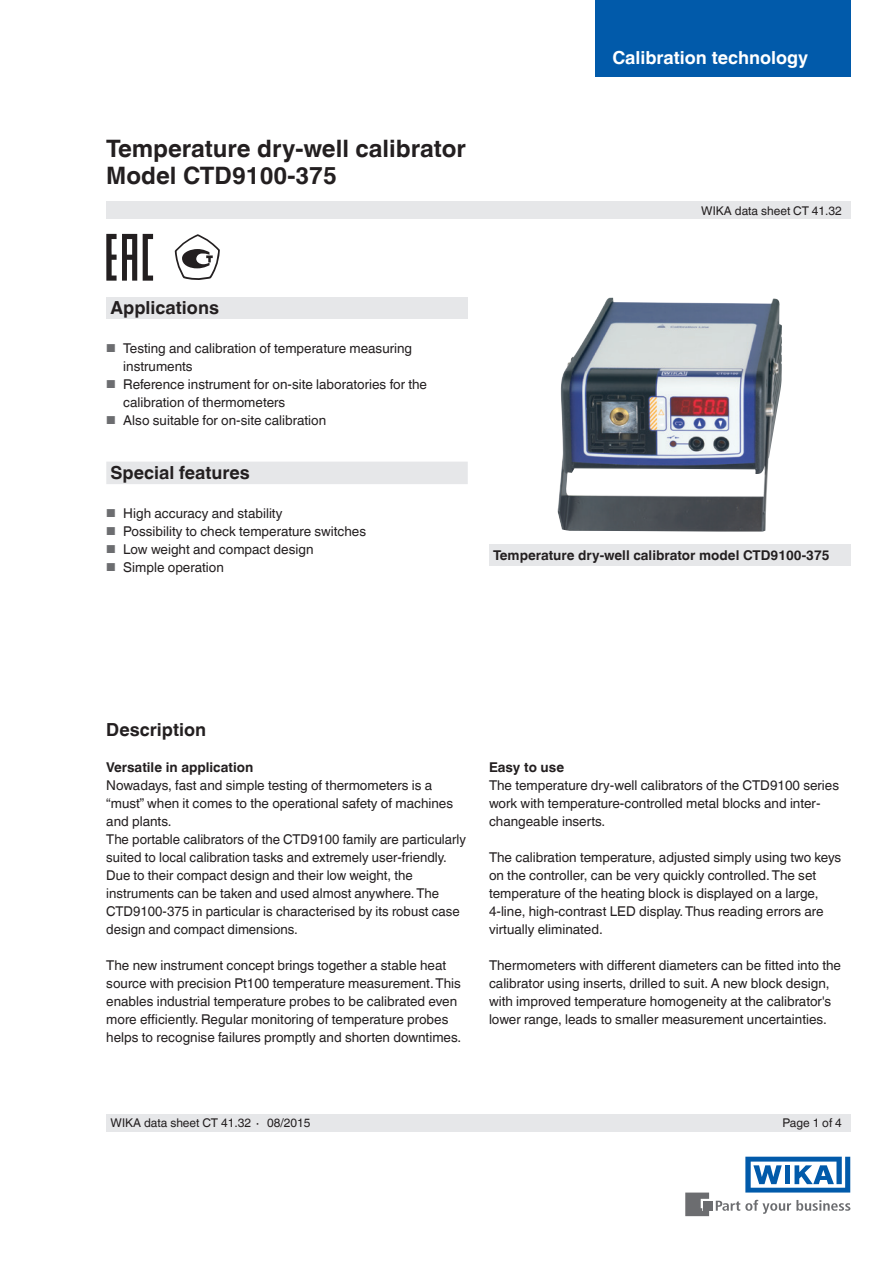
<style>
.page{position:relative;width:893px;height:1263px;background:#fff}
.page>*{position:absolute;margin:0;border:0;box-sizing:border-box;transform-origin:0 0}
.t1{font:700 24px/27px "Helvetica World";color:#231f20}
.t2{font:700 18px "Helvetica World";color:#231f20}
.t3{font:700 18px "Helvetica World";color:#fff}
.t4{font:13.5px/18px "Helvetica World";color:#231f20}
.t5{font:700 13.5px "Helvetica World";color:#231f20}
.t6{font:12px "Helvetica World";color:#231f20}
.s1{font-size:11.55px;color:#6c6d70}
</style>
<div class="page">
<div style="left:106px;top:298px;width:362px;height:21px;background:#e6e7e9"></div>
<svg style="left:716px;top:1200px;width:134px;height:14px"></svg>
<div style="left:703px;top:1201px;width:9px;height:9px;background:#6c6d70"></div>
<svg style="left:685px;top:1192px;width:24px;height:24px"></svg>
<svg style="left:745px;top:1157px;width:105px;height:35px"></svg>
<div style="left:106px;top:202px;width:744px;height:17px;background:#e6e7e9"></div>
<div style="left:106px;top:1114px;width:744px;height:17px;background:#e6e7e9"></div>
<img style="left:558px;top:297px;width:224px;height:234px">
<svg style="left:175px;top:234px;width:45px;height:46px"></svg>
<svg style="left:143px;top:234px;width:10px;height:47px"></svg>
<svg style="left:106px;top:234px;width:31px;height:47px"></svg>
<div style="left:595px;top:0;width:255px;height:77px;background:#015aaa"></div>
<div style="left:489px;top:544px;width:361px;height:22px;background:#e6e7e9"></div>
<div style="left:106px;top:462px;width:362px;height:22px;background:#e6e7e9"></div>
<h1 class="t1" style="left:106px;top:135px;width:361px">Temperature dry-well calibrator<br>Model CTD9100-375</h1>
<h2 class="t3" style="left:612px;top:47px;width:197px">Calibration technology</h2>
<p class="t6" style="left:701px;top:204px;width:142px">WIKA data sheet CT 41.32</p>
<h2 class="t2" style="left:111px;top:297px;width:110px">Applications</h2>
<p class="t4" style="left:123px;top:339px;width:290px;text-indent:-17px"><span class="s1">■</span> Testing and calibration of temperature measuring instruments</p>
<p class="t4" style="left:123px;top:375px;width:305px;text-indent:-17px"><span class="s1">■</span> Reference instrument for on-site laboratories for the calibration of thermometers</p>
<p class="t4" style="left:106px;top:411px;width:221px"><span class="s1">■</span> Also suitable for on-site calibration</p>
<h2 class="t2" style="left:111px;top:462px;width:141px">Special features</h2>
<p class="t4" style="left:106px;top:504px;width:178px"><span class="s1">■</span> High accuracy and stability</p>
<p class="t4" style="left:106px;top:522px;width:261px"><span class="s1">■</span> Possibility to check temperature switches</p>
<p class="t4" style="left:106px;top:540px;width:209px"><span class="s1">■</span> Low weight and compact design</p>
<p class="t4" style="left:106px;top:558px;width:119px"><span class="s1">■</span> Simple operation</p>
<p class="t5" style="left:493px;top:547px;width:338px">Temperature dry-well calibrator model CTD9100-375</p>
<h2 class="t2" style="left:106px;top:719px;width:101px">Description</h2>
<p class="t5" style="left:106px;top:759px;width:149px">Versatile in application</p>
<p class="t4" style="left:106px;top:776px;width:361px">Nowadays, fast and simple testing of thermometers is a “must” when it comes to the operational safety of machines and plants.<br>The portable calibrators of the CTD9100 family are particularly suited to local calibration tasks and extremely user-friendly.<br>Due to their compact design and their low weight, the instruments can be taken and used almost anywhere. The CTD9100-375 in particular is characterised by its robust case design and compact dimensions.</p>
<p class="t4" style="left:106px;top:956px;width:356px">The new instrument concept brings together a stable heat source with precision Pt100 temperature measurement. This enables industrial temperature probes to be calibrated even more efficiently. Regular monitoring of temperature probes helps to recognise failures promptly and shorten downtimes.</p>
<p class="t5" style="left:489px;top:759px;width:77px">Easy to use</p>
<p class="t4" style="left:489px;top:776px;width:352px">The temperature dry-well calibrators of the CTD9100 series work with temperature-controlled metal blocks and inter&shy;changeable inserts.</p>
<p class="t4" style="left:489px;top:848px;width:354px">The calibration temperature, adjusted simply using two keys on the controller, can be very quickly controlled. The set temperature of the heating block is displayed on a large, 4-line, high-contrast LED display. Thus reading errors are virtually eliminated.</p>
<p class="t4" style="left:489px;top:956px;width:353px">Thermometers with different diameters can be fitted into the calibrator using inserts, drilled to suit. A new block design, with improved temperature homogeneity at the calibrator's lower range, leads to smaller measurement uncertainties.</p>
<p class="t6" style="left:111px;top:1116px;width:201px">WIKA data sheet CT 41.32 ∙ 08/2015</p>
<p class="t6" style="left:782px;top:1116px;width:61px">Page 1 of 4</p>
</div>
